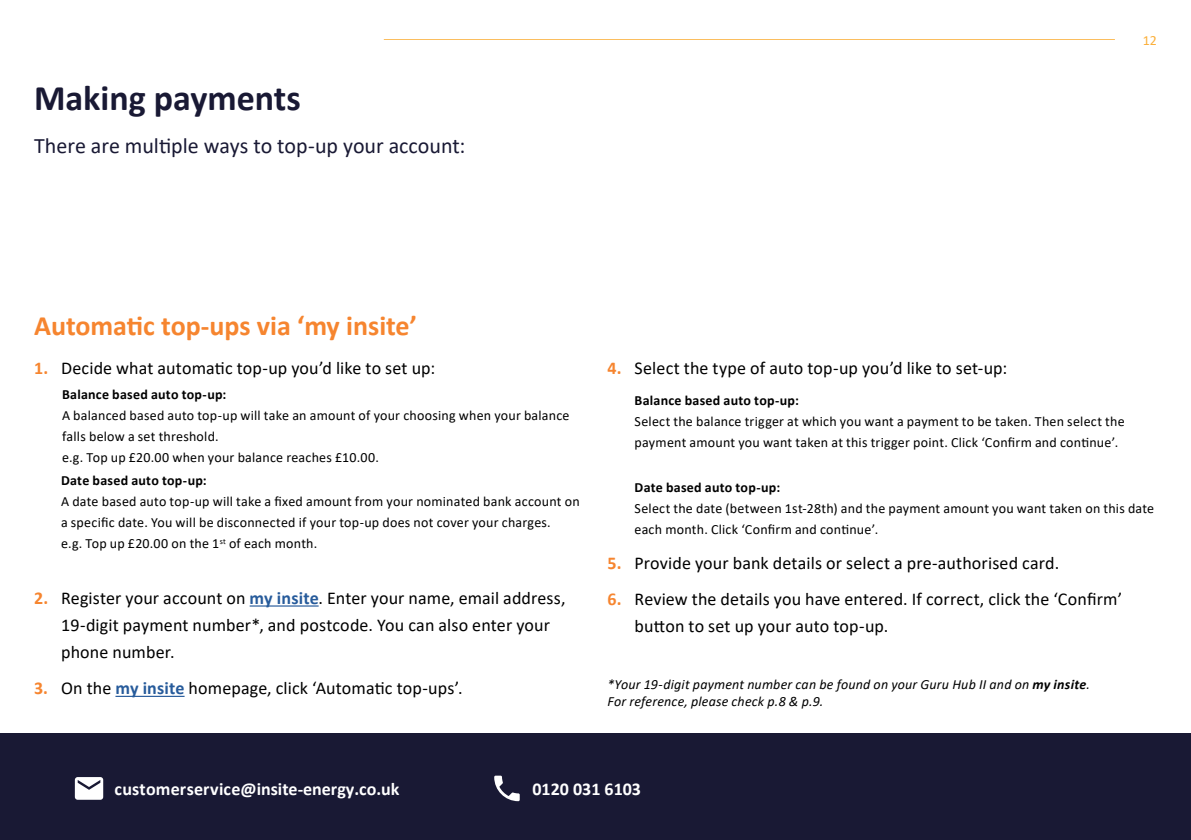
<style>
.page{position:relative;width:1191px;height:840px;background:#fff}
.page>*{position:absolute;margin:0;border:0;box-sizing:border-box;transform-origin:0 0}
.t1{font:700 36px "Calibri";color:#191934}
.t2{font:700 28px "Calibri";color:#f6852f}
.t3{font:22px "Calibri";color:#191934}
.t4{font:18px/27px "Calibri";letter-spacing:.005em;color:#000}
.t5{font:700 18px "Calibri";color:#fff}
.t6{font:700 18px/36.2px "Calibri";color:#f6852f}
.t7{font:14px/21px "Calibri";letter-spacing:.015em;color:#000}
.t8{font:italic 14px/16.8px "Calibri";letter-spacing:.015em;color:#000}
.t9{font:700 14px "Calibri";letter-spacing:.02em;color:#000}
.t10{font:14px "Calibri";color:#fbb03b}
.s1{font-weight:700;color:#275b9b}
.s2{font-weight:700}
</style>
<div class="page">
<hr style="left:384px;top:39px;width:731px;height:1px;background:#fbb03b">
<div style="left:0;top:732px;width:1191px;height:107px;background:#191934"></div>
<svg style="left:494px;top:775px;width:26px;height:25px"></svg>
<svg style="left:75px;top:777px;width:28px;height:22px"></svg>
<hr style="left:250px;top:605px;width:69px;height:1px;background:#275b9b">
<hr style="left:115px;top:695px;width:70px;height:1px;background:#275b9b">
<h1 class="t1" style="left:34px;top:73px;width:268px">Making payments</h1>
<h3 class="t3" style="left:34px;top:130px;width:433px">There are multiple ways to top-up your account:</h3>
<p class="t10" style="left:1142px;top:30px;width:16px">12</p>
<h2 class="t2" style="left:34px;top:305px;width:384px">Automatic top-ups via ‘my insite’</h2>
<p class="t4" style="left:61px;top:354px;width:376px">Decide what automatic top-up you’d like to set up:</p>
<p class="t6" style="left:34px;top:349px;width:16px">1.</p>
<p class="t9" style="left:62px;top:384px;width:166px">Balance based auto top-up:</p>
<p class="t7" style="left:62px;top:404px;width:509px">A balanced based auto top-up will take an amount of your choosing when your balance falls below a set threshold.<br>e.g. Top up £20.00 when your balance reaches £10.00.</p>
<p class="t9" style="left:61px;top:470px;width:147px">Date based auto top-up:</p>
<p class="t7" style="left:61px;top:490px;width:520px">A date based auto top-up will take a fixed amount from your nominated bank account on a specific date. You will be disconnected if your top-up does not cover your charges.<br>e.g. Top up £20.00 on the 1<sup>st</sup> of each month.</p>
<p class="t6" style="left:34px;top:579px;width:16px">2.</p>
<p class="t6" style="left:34px;top:669px;width:16px">3.</p>
<p class="t4" style="left:61px;top:583px;width:506px">Register your account on <span class="s1">my insite</span>. Enter your name, email address,<br>19-digit payment number*, and postcode. You can also enter your phone number.</p>
<p class="t4" style="left:61px;top:674px;width:403px">On the <span class="s1">my insite</span> homepage, click ‘Automatic top-ups’.</p>
<p class="t6" style="left:607px;top:349px;width:16px">4.</p>
<p class="t6" style="left:607px;top:544px;width:16px">5.<br>6.</p>
<p class="t4" style="left:634px;top:354px;width:374px">Select the type of auto top-up you’d like to set-up:</p>
<p class="t9" style="left:634px;top:390px;width:166px">Balance based auto top-up:</p>
<p class="t7" style="left:634px;top:410px;width:491px">Select the balance trigger at which you want a payment to be taken. Then select the payment amount you want taken at this trigger point. Click ‘Confirm and continue’.</p>
<p class="t9" style="left:634px;top:477px;width:147px">Date based auto top-up:</p>
<p class="t7" style="left:634px;top:497px;width:521px">Select the date (between 1st-28th) and the payment amount you want taken on this date each month. Click ‘Confirm and continue’.</p>
<p class="t4" style="left:634px;top:544px;width:489px;line-height:36.2px">Provide your bank details or select a pre-authorised card.<br>Review the details you have entered. If correct, click the ‘Confirm’</p>
<p class="t4" style="left:634px;top:611px;width:255px">button to set up your auto top-up.</p>
<p class="t8" style="left:607px;top:675px;width:484px">*Your 19-digit payment number can be found on your Guru Hub II and on <span class="s2">my insite</span>.<br>For reference, please check p.8 &amp; p.9.</p>
<p class="t5" style="left:115px;top:776px;width:286px">customerservice@insite-energy.co.uk</p>
<p class="t5" style="left:532px;top:776px;width:110px">0120 031 6103</p>
</div>
